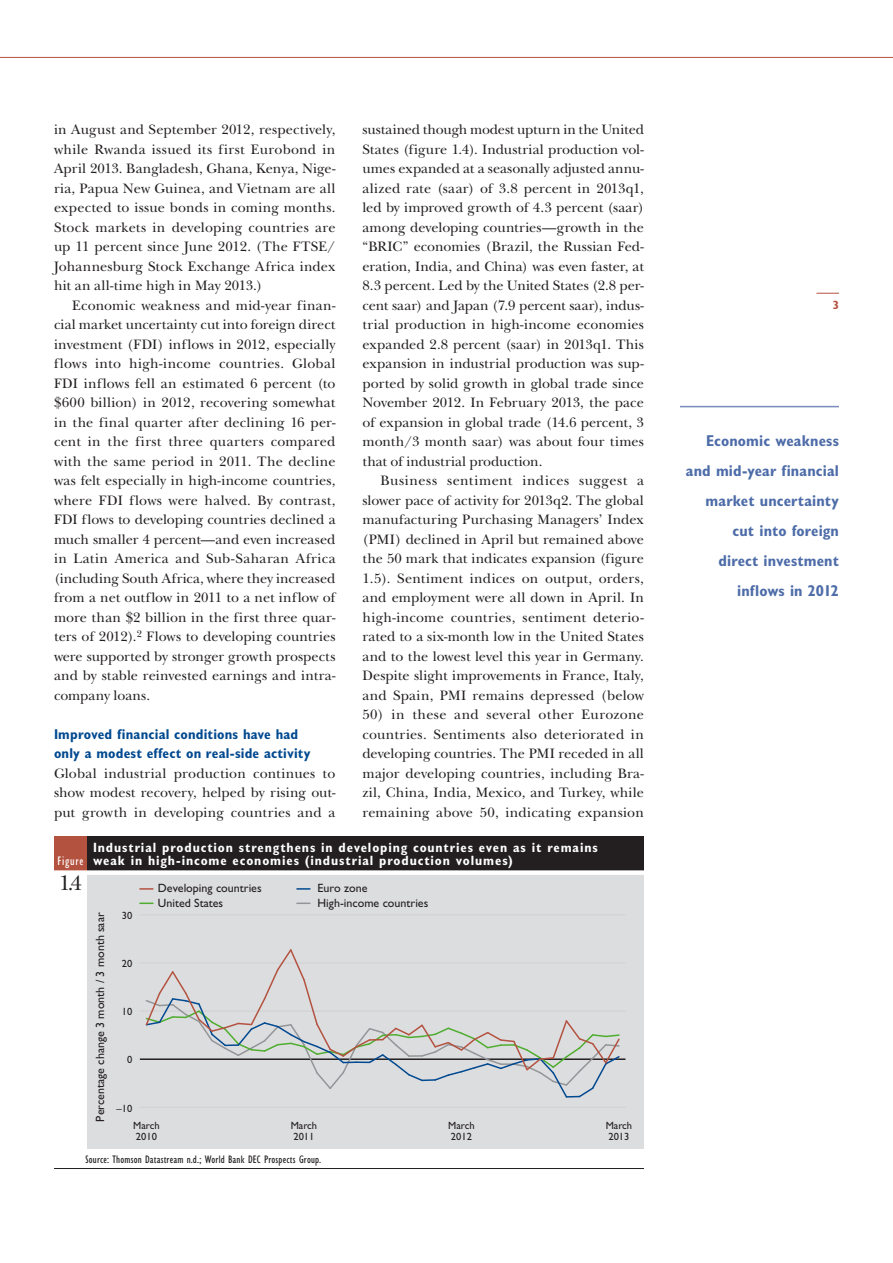
<style>
.page{position:relative;width:893px;height:1263px;background:#fff}
.page>*{position:absolute;margin:0;border:0;box-sizing:border-box;transform-origin:0 0}
.t1{font:21.75px "New Baskerville Std";color:#231f20}
.t2{font:700 condensed 15.75px/30px "Gill Sans Std";letter-spacing:.01em;color:#4d6ca8;text-align:right}
.t3{font:14.25px/19.5px "New Baskerville Std";letter-spacing:.01em;color:#231f20;text-align:justify}
.t4{font:700 condensed 14.25px/19.5px "Gill Sans Std";letter-spacing:.015em;color:#014990}
.t5{font:700 condensed 13.5px/13.5px "Gill Sans Std";letter-spacing:.065em;color:#fff}
.t6{font:condensed 12.75px "Gill Sans Std";letter-spacing:.06em;color:#fff}
.t7{font:12px "Gill Sans Std";color:#231f20}
.t8{font:700 condensed 12px "Gill Sans Std";color:#b45240}
.t9{font:condensed 11.25px "Gill Sans Std";letter-spacing:.02em;color:#231f20}
.t10{font:10.5px/11.2px "Gill Sans Std";color:#231f20}
</style>
<div class="page">
<svg style="left:816px;top:293px;width:23px;height:1px"></svg>
<hr style="left:0;top:57px;width:893px;height:1px;background:#b45240">
<hr style="left:680px;top:406px;width:159px;height:1px;background:#788bbc">
<div style="left:54px;top:836px;width:33px;height:37px;background:#b45240"></div>
<div style="left:87px;top:836px;width:557px;height:37px;background:#231f20"></div>
<div style="left:87px;top:873px;width:557px;height:276px;background:#dcdddf"></div>
<hr style="left:54px;top:1168px;width:33px;height:1px;background:#231f20">
<hr style="left:87px;top:1168px;width:557px;height:1px;background:#231f20">
<div style="left:54px;top:870px;width:33px;height:5px;background:#fff"></div>
<div style="left:87px;top:870px;width:557px;height:5px;background:#fff"></div>
<hr style="left:140px;top:1107px;width:485px;height:1px;background:#d1d2d4">
<hr style="left:140px;top:1058px;width:485px;height:2px;background:#231f20">
<hr style="left:140px;top:1010px;width:485px;height:2px;background:#d1d2d4">
<hr style="left:140px;top:962px;width:485px;height:1px;background:#d1d2d4">
<hr style="left:140px;top:914px;width:485px;height:1px;background:#d1d2d4">
<svg style="left:144px;top:949px;width:477px;height:149px"></svg>
<svg style="left:140px;top:888px;width:13px;height:2px"></svg>
<svg style="left:297px;top:888px;width:13px;height:2px"></svg>
<svg style="left:140px;top:902px;width:13px;height:2px"></svg>
<svg style="left:297px;top:902px;width:13px;height:2px"></svg>
<p class="t3" style="left:54px;top:120px;width:283px">in August and September 2012, respectively, while Rwanda issued its first Eurobond in April 2013. Bangladesh, Ghana, Kenya, Nige&shy;ria, Papua New Guinea, and Vietnam are all expected to issue bonds in coming months.<br>Stock markets in developing countries are up 11 percent since June 2012. (The FTSE/ Johannesburg Stock Exchange Africa index hit an all-time high in May 2013.)</p>
<p class="t3" style="left:54px;top:295px;width:283px;text-indent:18px">Economic weakness and mid-year finan&shy;cial market uncertainty cut into foreign direct investment (FDI) inflows in 2012, especially flows into high-income countries. Global FDI inflows fell an estimated 6 percent (to $600 billion) in 2012, recovering somewhat in the final quarter after declining 16 per&shy;cent in the first three quarters compared with the same period in 2011. The decline was felt especially in high-income countries, where FDI flows were halved. By contrast, FDI flows to developing countries declined a much smaller 4 percent—and even increased in Latin America and Sub-Saharan Africa (including South Africa, where they increased from a net outflow in 2011 to a net inflow of more than $2 billion in the first three quar&shy;ters of 2012).<sup>2</sup> Flows to developing countries were supported by stronger growth prospects and by stable reinvested earnings and intra&shy;company loans.</p>
<p class="t4" style="left:54px;top:724px;width:258px">Improved financial conditions have had only a modest effect on real-side activity</p>
<p class="t3" style="left:54px;top:764px;width:283px">Global industrial production continues to show modest recovery, helped by rising out&shy;put growth in developing countries and a</p>
<p class="t3" style="left:362px;top:120px;width:283px">sustained though modest upturn in the United States (figure 1.4). Industrial production vol&shy;umes expanded at a seasonally adjusted annu&shy;alized rate (saar) of 3.8 percent in 2013q1, led by improved growth of 4.3 percent (saar) among developing countries—growth in the “BRIC” economies (Brazil, the Russian Fed&shy;eration, India, and China) was even faster, at 8.3 percent. Led by the United States (2.8 per&shy;cent saar) and Japan (7.9 percent saar), indus&shy;trial production in high-income economies expanded 2.8 percent (saar) in 2013q1. This expansion in industrial production was sup&shy;ported by solid growth in global trade since November 2012. In February 2013, the pace of expansion in global trade (14.6 percent, 3 month/3 month saar) was about four times that of industrial production.</p>
<p class="t3" style="left:362px;top:471px;width:283px;text-indent:18px">Business sentiment indices suggest a slower pace of activity for 2013q2. The global manufacturing Purchasing Managers’ Index (PMI) declined in April but remained above the 50 mark that indicates expansion (figure 1.5). Sentiment indices on output, orders, and employment were all down in April. In high-income countries, sentiment deterio&shy;rated to a six-month low in the United States and to the lowest level this year in Germany.<br>Despite slight improvements in France, Italy, and Spain, PMI remains depressed (below</p>
<p class="t3" style="left:362px;top:705px;width:283px">50) in these and several other Eurozone countries. Sentiments also deteriorated in developing countries. The PMI receded in all major developing countries, including Bra&shy;zil, China, India, Mexico, and Turkey, while remaining above 50, indicating expansion</p>
<p class="t6" style="left:57px;top:854px;width:28px">Figure</p>
<h1 class="t1" style="left:59px;top:870px;width:24px">1.4</h1>
<p class="t5" style="left:93px;top:840px;width:506px">Industrial production strengthens in developing countries even as it remains weak in high-income economies (industrial production volumes)</p>
<p class="t7" style="left:158px;top:881px;width:105px">Developing countries</p>
<p class="t7" style="left:317px;top:881px;width:52px">Euro zone</p>
<p class="t7" style="left:158px;top:896px;width:67px">United States</p>
<p class="t7" style="left:317px;top:896px;width:112px">High-income countries</p>
<p class="t10" style="left:122px;top:910px;width:12px">30</p>
<p class="t7" style="left:93px;top:1121px;width:210px;rotate:-90deg">Percentage change 3 month / 3 month saar</p>
<p class="t9" style="left:86px;top:1153px;width:237px">Source: Thomson Datastream n.d.; World Bank DEC Prospects Group.</p>
<p class="t10" style="left:122px;top:958px;width:12px">20</p>
<p class="t10" style="left:122px;top:1006px;width:12px">10</p>
<p class="t10" style="left:127px;top:1054px;width:7px">0</p>
<p class="t10" style="left:117px;top:1102px;width:17px">–10</p>
<p class="t10" style="left:133px;top:1119px;width:28px">March<br>2010</p>
<p class="t10" style="left:291px;top:1119px;width:28px">March<br>2011</p>
<p class="t10" style="left:448px;top:1119px;width:28px">March<br>2012</p>
<p class="t10" style="left:606px;top:1119px;width:28px">March<br>2013</p>
<p class="t8" style="left:833px;top:298px;width:8px">3</p>
<p class="t2" style="left:686px;top:426px;width:155px">Economic weakness and mid-year financial market uncertainty cut into foreign<br>direct investment inflows in 2012</p>
</div>
